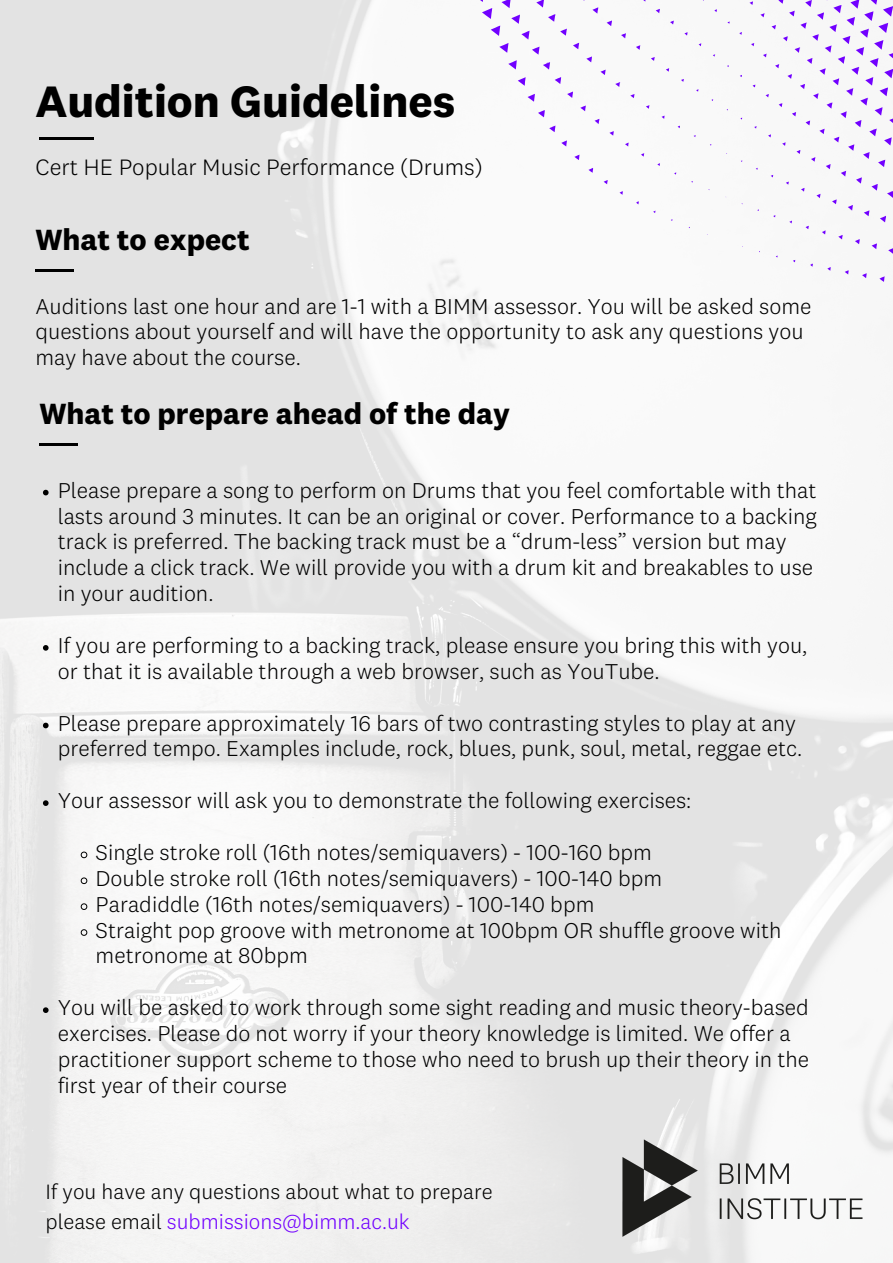
<style>
.page{position:relative;width:893px;height:1263px;background:#fff}
.page>*{position:absolute;margin:0;border:0;box-sizing:border-box;transform-origin:0 0}
.t1{font:700 45.6px "National 2";color:#000}
.t2{font:700 30.3px "National 2";color:#000}
.t3{font:300 23.1px "National 2";color:#000}
.t4{font:300 22.27px/25.9px "National 2";color:#000}
.t5{font:300 21.52px/29.8px "National 2";color:#000}
.s1{color:#7100ff}
</style>
<div class="page">
<img style="left:0;top:0;width:893px;height:1263px">
<hr style="left:39px;top:137px;width:54px;height:3px;background:#000">
<hr style="left:35px;top:269px;width:39px;height:2px;background:#000">
<svg style="left:739px;top:31px;width:4px;height:4px"></svg>
<svg style="left:473px;top:0;width:245px;height:213px"></svg>
<svg style="left:749px;top:0;width:144px;height:282px"></svg>
<img style="left:616px;top:1132px;width:253px;height:112px">
<hr style="left:39px;top:443px;width:39px;height:3px;background:#000">
<svg style="left:43px;top:490px;width:6px;height:5px"></svg>
<svg style="left:43px;top:645px;width:6px;height:6px"></svg>
<svg style="left:43px;top:723px;width:6px;height:5px"></svg>
<svg style="left:43px;top:800px;width:6px;height:6px"></svg>
<svg style="left:81px;top:851px;width:6px;height:7px"></svg>
<svg style="left:81px;top:877px;width:6px;height:7px"></svg>
<svg style="left:81px;top:903px;width:6px;height:7px"></svg>
<svg style="left:81px;top:929px;width:6px;height:7px"></svg>
<svg style="left:43px;top:1007px;width:6px;height:6px"></svg>
<p class="t1" style="left:35px;top:82px;width:421px">Audition Guidelines</p>
<p class="t3" style="left:35px;top:158px;width:449px">Cert HE Popular Music Performance (Drums)</p>
<p class="t2" style="left:35px;top:227px;width:216px">What to expect</p>
<p class="t4" style="left:35px;top:295px;width:777px">Auditions last one hour and are 1-1 with a BIMM assessor. You will be asked some questions about yourself and will have the opportunity to ask any questions you may have about the course.</p>
<p class="t2" style="left:39px;top:401px;width:472px">What to prepare ahead of the day</p>
<p class="t4" style="left:58px;top:479px;width:760px">Please prepare a song to perform on Drums that you feel comfortable with that lasts around 3 minutes. It can be an original or cover. Performance to a backing track is preferred. The backing track must be a “drum-less” version but may include a click track. We will provide you with a drum kit and breakables to use in your audition.</p>
<p class="t4" style="left:58px;top:634px;width:751px">If you are performing to a backing track, please ensure you bring this with you, or that it is available through a web browser, such as YouTube.</p>
<p class="t4" style="left:58px;top:712px;width:746px">Please prepare approximately 16 bars of two contrasting styles to play at any preferred tempo. Examples include, rock, blues, punk, soul, metal, reggae etc.</p>
<p class="t4" style="left:58px;top:789px;width:635px">Your assessor will ask you to demonstrate the following exercises:</p>
<p class="t4" style="left:96px;top:841px;width:558px">Single stroke roll (16th notes/semiquavers) - 100-160 bpm</p>
<p class="t4" style="left:96px;top:867px;width:568px">Double stroke roll (16th notes/semiquavers) - 100-140 bpm</p>
<p class="t4" style="left:96px;top:893px;width:500px">Paradiddle (16th notes/semiquavers) - 100-140 bpm</p>
<p class="t4" style="left:96px;top:919px;width:687px">Straight pop groove with metronome at 100bpm OR shuffle groove with metronome at 80bpm</p>
<p class="t4" style="left:58px;top:996px;width:753px">You will be asked to work through some sight reading and music theory-based exercises. Please do not worry if your theory knowledge is limited. We offer a practitioner support scheme to those who need to brush up their theory in the first year of their course</p>
<p class="t5" style="left:45px;top:1178px;width:449px">If you have any questions about what to prepare please email <span class="s1">submissions@bimm.ac.uk</span></p>
</div>
